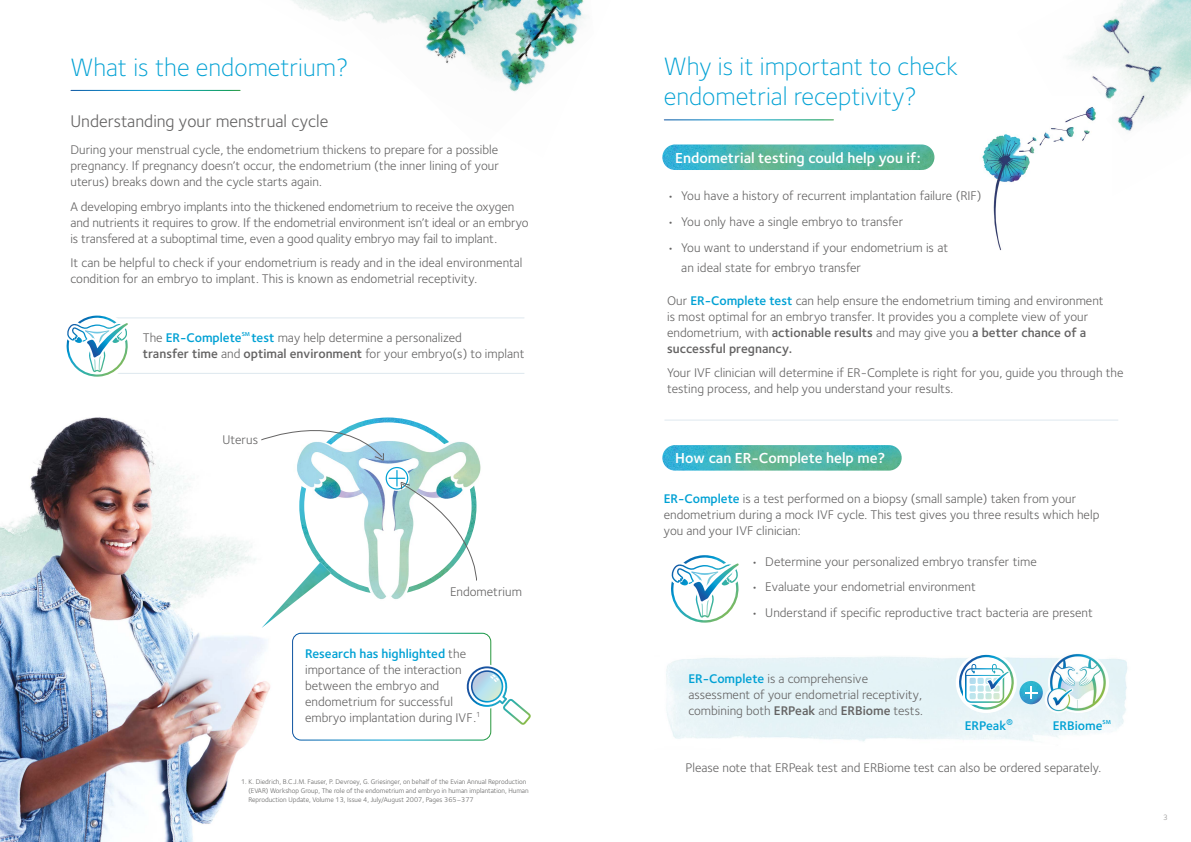
<style>
.page{position:relative;width:1191px;height:842px;background:#fff}
.page>*{position:absolute;margin:0;border:0;box-sizing:border-box;transform-origin:0 0}
.t1{font:300 26px/30px "Foundry Sterling";color:#00a1d4}
.t2{font:17.5px "Foundry Sterling";color:#646363}
.t3{font:600 15px "Foundry Sterling";color:#fff}
.t4{font:13px/16px "Foundry Sterling";color:#646363}
.t5{font:600 13px "Foundry Sterling";color:#00a1d4}
.t6{font:8px "Foundry Sterling";color:#989797}
.t7{font:7px/9px "Foundry Sterling";color:#656564}
.t8{font:600 6px "Foundry Sterling";color:#00a1d4}
.s1{font-weight:400;color:#646363}
.s2{font-weight:600;color:#00a1d4}
.s3{font-weight:600}
</style>
<div class="page">
<img style="left:0;top:417px;width:270px;height:425px">
<img style="left:351px;top:0;width:242px;height:96px">
<hr style="left:94px;top:317px;width:430px;height:1px;background:#dee8ef">
<hr style="left:94px;top:373px;width:430px;height:1px;background:#dee8ef">
<svg style="left:63px;top:312px;width:69px;height:68px"></svg>
<svg style="left:67px;top:316px;width:63px;height:56px"></svg>
<div style="left:292px;top:633px;width:199px;height:107px;border:1px solid #fff;border-radius:9px"></div>
<svg style="left:466px;top:664px;width:65px;height:63px"></svg>
<svg style="left:260px;top:417px;width:221px;height:211px"></svg>
<img style="left:1068px;top:0;width:123px;height:116px">
<img style="left:1118px;top:49px;width:48px;height:41px">
<img style="left:982px;top:96px;width:124px;height:155px">
<img style="left:666px;top:656px;width:462px;height:86px">
<div style="left:1030px;top:157px;width:56px;height:8px;background:#fff"></div>
<img style="left:1019px;top:681px;width:23px;height:23px;border-radius:12px">
<svg style="left:1025px;top:686px;width:12px;height:13px"></svg>
<hr style="left:665px;top:420px;width:453px;height:1px;background:#dee8ef">
<img style="left:662px;top:144px;width:272px;height:26px;border-radius:13px">
<img style="left:662px;top:445px;width:239px;height:26px;border-radius:13px">
<svg style="left:955px;top:652px;width:61px;height:61px"></svg>
<svg style="left:958px;top:655px;width:56px;height:54px"></svg>
<div style="left:1044px;top:686px;width:27px;height:27px;background:#e7f4f8;border-radius:50%"></div>
<img style="left:1045px;top:653px;width:64px;height:61px">
<img style="left:1106px;top:90px;width:59px;height:41px">
<img style="left:1093px;top:9px;width:42px;height:57px">
<img style="left:1089px;top:73px;width:33px;height:32px">
<svg style="left:667px;top:551px;width:76px;height:76px"></svg>
<svg style="left:671px;top:555px;width:70px;height:63px"></svg>
<h1 class="t1" style="left:70px;top:52px;width:279px">What is the endometrium?</h1>
<h2 class="t2" style="left:70px;top:111px;width:259px">Understanding your menstrual cycle</h2>
<p class="t4" style="left:70px;top:142px;width:430px;text-align:justify">During your menstrual cycle, the endometrium thickens to prepare for a possible pregnancy. If pregnancy doesn’t occur, the endometrium (the inner lining of your uterus) breaks down and the cycle starts again.</p>
<p class="t4" style="left:70px;top:199px;width:460px">A developing embryo implants into the thickened endometrium to receive the oxygen and nutrients it requires to grow. If the endometrial environment isn’t ideal or an embryo is transfered at a suboptimal time, even a good quality embryo may fail to implant.</p>
<p class="t4" style="left:70px;top:255px;width:453px">It can be helpful to check if your endometrium is ready and in the ideal environmental condition for an embryo to implant. This is known as endometrial receptivity.</p>
<p class="t5" style="left:143px;top:330px;width:100px"><span class="s1">The</span> ER-Complete</p>
<p class="t8" style="left:242px;top:330px;width:10px">SM</p>
<p class="t4" style="left:143px;top:330px;width:383px;text-indent:109px"><span class="s2">test</span> may help determine a personalized<br><span class="s3">transfer time</span> and <span class="s3">optimal environment</span> for your embryo(s) to implant</p>
<p class="t4" style="left:223px;top:431px;width:37px">Uterus</p>
<p class="t4" style="left:450px;top:584px;width:73px">Endometrium</p>
<p class="t4" style="left:305px;top:645px;width:177px"><span class="s2">Research has highlighted</span> the importance of the interaction between the embryo and endometrium for successful embryo implantation during IVF.<sup>1</sup></p>
<p class="t7" style="left:248px;top:777px;width:282px;text-indent:-7px">1. K. Diedrich, B.C.J.M. Fauser, P. Devroey, G. Griesinger, on behalf of the Evian Annual Reproduction (EVAR) Workshop Group, The role of the endometrium and embryo in human implantation, Human<br>Reproduction Update, Volume 13, Issue 4, July/August 2007, Pages 365–377</p>
<h1 class="t1" style="left:664px;top:51px;width:296px">Why is it important to check endometrial receptivity?</h1>
<p class="t3" style="left:675px;top:149px;width:247px">Endometrial testing could help you if:</p>
<p class="t4" style="left:667px;top:188px;width:316px">• You have a history of recurrent implantation failure (RIF)</p>
<p class="t4" style="left:667px;top:214px;width:237px">• You only have a single embryo to transfer</p>
<p class="t4" style="left:681px;top:237px;width:268px;line-height:20px;text-indent:-14px">• You want to understand if your endometrium is at an ideal state for embryo transfer</p>
<p class="t4" style="left:667px;top:292px;width:438px">Our <span class="s2">ER-Complete test</span> can help ensure the endometrium timing and environment is most optimal for an embryo transfer. It provides you a complete view of your endometrium, with <span class="s3">actionable results</span> and may give you <span class="s3">a better chance of a successful pregnancy.</span></p>
<p class="t4" style="left:667px;top:365px;width:458px">Your IVF clinician will determine if ER-Complete is right for you, guide you through the testing process, and help you understand your results.</p>
<p class="t3" style="left:675px;top:449px;width:212px">How can ER-Complete help me?</p>
<p class="t4" style="left:664px;top:490px;width:437px"><span class="s2">ER-Complete</span> is a test performed on a biopsy (small sample) taken from your endometrium during a mock IVF cycle. This test gives you three results which help you and your IVF clinician:</p>
<p class="t4" style="left:751px;top:553px;width:287px">• Determine your personalized embryo transfer time</p>
<p class="t4" style="left:751px;top:579px;width:226px">• Evaluate your endometrial environment</p>
<p class="t4" style="left:751px;top:605px;width:343px">• Understand if specific reproductive tract bacteria are present</p>
<p class="t4" style="left:688px;top:670px;width:236px"><span class="s2">ER-Complete</span> is a comprehensive assessment of your endometrial receptivity, combining both <span class="s3">ERPeak</span> and <span class="s3">ERBiome</span> tests.</p>
<p class="t5" style="left:964px;top:718px;width:50px">ERPeak®</p>
<p class="t5" style="left:1052px;top:718px;width:51px">ERBiome</p>
<p class="t8" style="left:1102px;top:718px;width:10px">SM</p>
<p class="t4" style="left:685px;top:760px;width:417px">Please note that ERPeak test and ERBiome test can also be ordered separately.</p>
<p class="t6" style="left:1163px;top:813px;width:6px">3</p>
</div>
